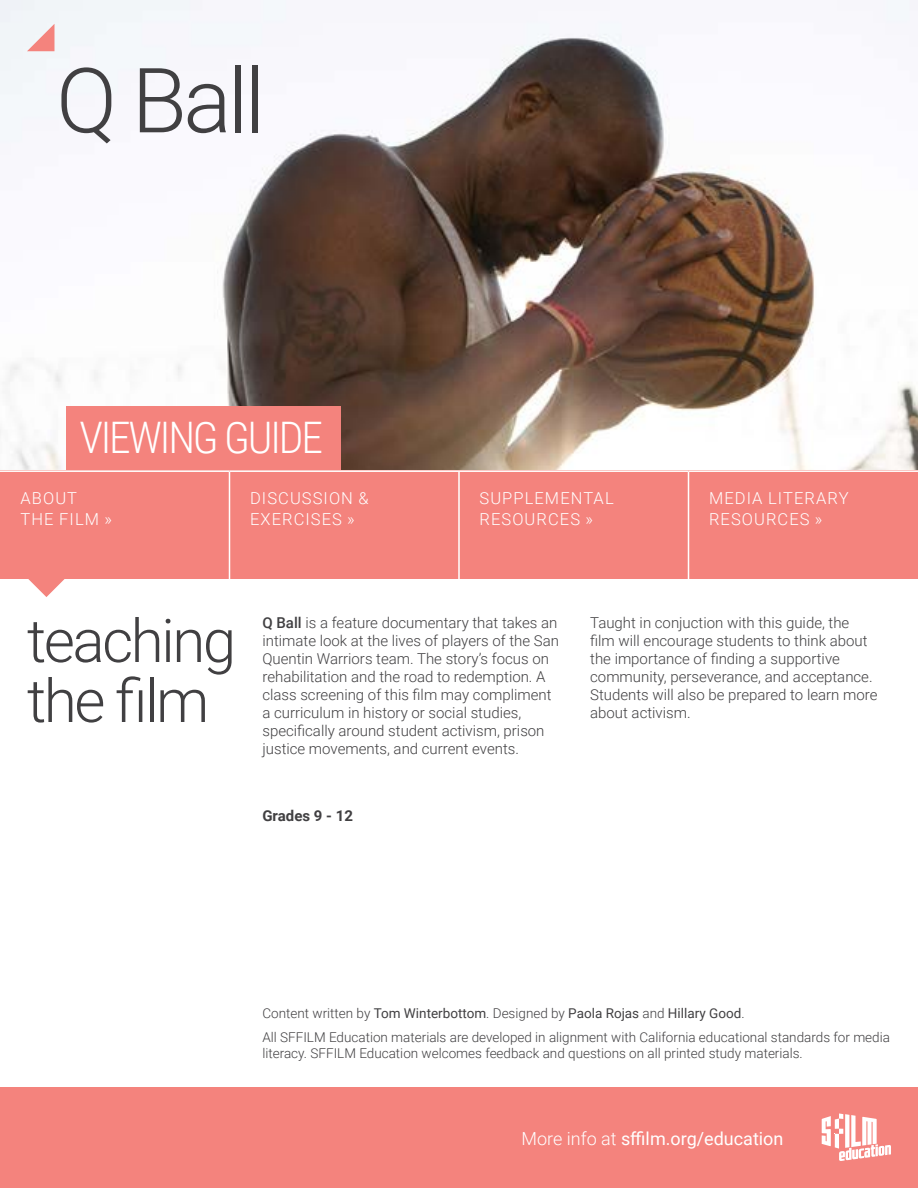
<style>
.page{position:relative;width:918px;height:1188px;background:#fff}
.page>*{position:absolute;margin:0;border:0;box-sizing:border-box;transform-origin:0 0}
.t1{font:300 90px "Roboto";color:#414042}
.t2{font:300 60px/60px "Roboto";letter-spacing:-.04em;color:#414042}
.t3{font:300 43.5px "Roboto Condensed";letter-spacing:-.05em;color:#fff}
.t4{font:18px "Roboto";color:#fff}
.t5{font:300 16.5px/21px "Roboto";letter-spacing:.065em;color:#fff}
.t6{font:300 15px/18px "Roboto";color:#414042}
.t7{font:700 15px "Roboto";color:#414042}
.t8{font:300 13.5px/16.2px "Roboto";color:#414042}
.t9{font:13.5px "Roboto";color:#414042}
.s1{font-weight:500}
.s2{font-weight:300}
</style>
<div class="page">
<img style="left:0;top:0;width:918px;height:470px">
<div style="left:66px;top:407px;width:274px;height:118px;background:#f4837d"></div>
<div style="left:0;top:1088px;width:918px;height:100px;background:#f4837d"></div>
<svg style="left:822px;top:1113px;width:69px;height:48px"></svg>
<svg style="left:28px;top:579px;width:37px;height:18px"></svg>
<svg style="left:27px;top:24px;width:27px;height:27px"></svg>
<div style="left:0;top:470px;width:918px;height:109px;background:#f4837d"></div>
<hr style="left:0;top:470px;width:230px;height:2px;background:#fff">
<hr style="left:230px;top:470px;width:229px;height:2px;background:#fff">
<hr style="left:229px;top:472px;width:1px;height:107px;background:#fff">
<hr style="left:459px;top:470px;width:229px;height:2px;background:#fff">
<hr style="left:458px;top:472px;width:2px;height:107px;background:#fff">
<hr style="left:688px;top:470px;width:230px;height:2px;background:#fff">
<hr style="left:688px;top:472px;width:1px;height:107px;background:#fff">
<h1 class="t1" style="left:56px;top:37px;width:210px">Q Ball</h1>
<h3 class="t3" style="left:79px;top:407px;width:245px">VIEWING GUIDE</h3>
<p class="t5" style="left:21px;top:487px;width:93px">ABOUT<br>THE FILM »</p>
<p class="t5" style="left:250px;top:487px;width:120px">DISCUSSION &amp;<br>EXERCISES »</p>
<p class="t5" style="left:480px;top:487px;width:136px">SUPPLEMENTAL<br>RESOURCES »</p>
<p class="t5" style="left:709px;top:487px;width:141px">MEDIA LITERARY<br>RESOURCES »</p>
<h2 class="t2" style="left:27px;top:608px;width:211px">teaching the film</h2>
<p class="t6" style="left:262px;top:613px;width:298px"><span class="s1">Q Ball</span> is a feature documentary that takes an intimate look at the lives of players of the San Quentin Warriors team. The story’s focus on rehabilitation and the road to redemption. A class screening of this film may compliment a curriculum in history or social studies, specifically around student activism, prison justice movements, and current events.</p>
<p class="t6" style="left:590px;top:613px;width:289px">Taught in conjuction with this guide, the film will encourage students to think about the importance of finding a supportive community, perseverance, and acceptance.<br>Students will also be prepared to learn more about activism.</p>
<p class="t7" style="left:262px;top:805px;width:92px">Grades 9 - 12</p>
<p class="t9" style="left:262px;top:1004px;width:484px"><span class="s2">Content written by</span> Tom Winterbottom<span class="s2">. Designed by</span> Paola Rojas <span class="s2">and</span> Hillary Good<span class="s2">.</span></p>
<p class="t8" style="left:262px;top:1029px;width:629px">All SFFILM Education materials are developed in alignment with California educational standards for media literacy. SFFILM Education welcomes feedback and questions on all printed study materials.</p>
<p class="t4" style="left:522px;top:1126px;width:263px"><span class="s2">More info at</span> sffilm.org/education</p>
</div>
